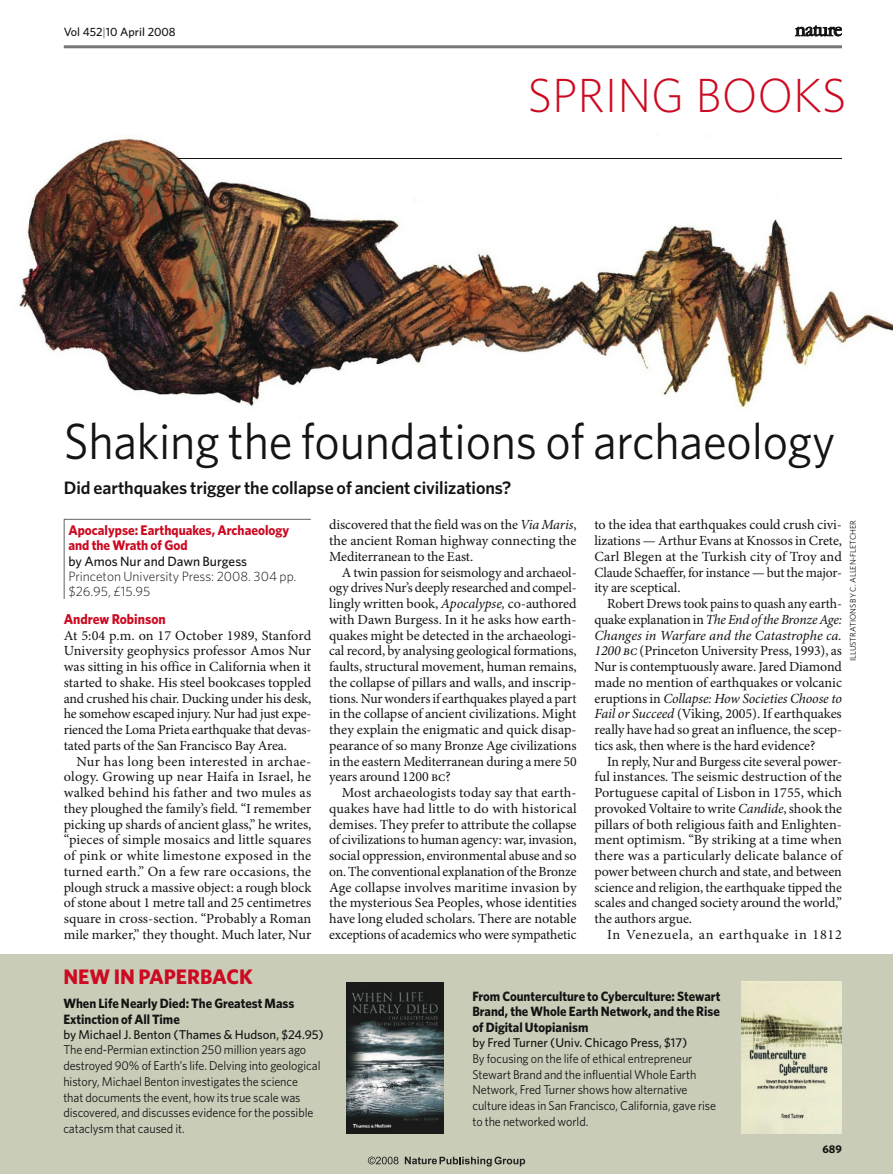
<style>
.page{position:relative;width:893px;height:1174px;background:#fff}
.page>*{position:absolute;margin:0;border:0;box-sizing:border-box;transform-origin:0 0}
.t1{font:51px "Whitney";letter-spacing:-.005em;color:#141414;scale:.95 1}
.t2{font:300 48px "Whitney";color:#cc0a21}
.t3{font:700 21px "Whitney";color:#cc0a21}
.t4{font:600 18px "Whitney";letter-spacing:-.005em;color:#141414}
.t5{font:700 14.25px "Whitney";color:#cc0a21;scale:.95 1}
.t6{font:13.95px/15.8px "Minion Pro";letter-spacing:-.005em;color:#141414;text-align:justify}
.t7{font:700 13.95px/15.8px "Whitney";color:#cc0a21;scale:.95 1}
.t8{font:13.95px "Minion Pro";letter-spacing:.045em;color:#141414}
.t9{font:700 13.5px/15.8px "Whitney";color:#141414;scale:.95 1}
.t10{font:300 13.5px/15px "Whitney";color:#141414}
.t11{font:500 13.5px "Whitney";color:#141414}
.t12{font:12.75px/15.8px "Whitney";letter-spacing:-.005em;color:#141414;scale:.95 1}
.t13{font:500 12.75px "Whitney";color:#141414}
.t14{font:500 12px "Whitney";color:#141414}
.t15{font:700 11.25px "Whitney";color:#141414}
.t16{font:8.25px "Whitney";color:#141414}
.s1{font-weight:300}
.s2{font-style:italic}
</style>
<div class="page">
<img style="left:19px;top:137px;width:874px;height:271px">
<img style="left:177px;top:158px;width:665px;height:1px">
<div style="left:0;top:954px;width:893px;height:220px;background:#c9ccb7"></div>
<hr style="left:64px;top:550px;width:1px;height:49px;background:#626564">
<hr style="left:64px;top:519px;width:247px;height:1px;background:#626564">
<hr style="left:64px;top:519px;width:1px;height:31px;background:#626564">
<img style="left:741px;top:982px;width:101px;height:151px">
<img style="left:346px;top:982px;width:98px;height:151px">
<hr style="left:64px;top:45px;width:778px;height:3px;background:#767978">
<svg style="left:795px;top:26px;width:47px;height:10px"></svg>
<svg style="left:405px;top:1156px;width:120px;height:10px"></svg>
<svg style="left:368px;top:1156px;width:30px;height:8px"></svg>
<p class="t14" style="left:64px;top:27px;width:113px">Vol 452<span class="s1">|</span>10 April 2008</p>
<h2 class="t2" style="left:528px;top:78px;width:320px">SPRING BOOKS</h2>
<h1 class="t1" style="left:64px;top:422px;width:814px">Shaking the foundations of archaeology</h1>
<p class="t4" style="left:64px;top:481px;width:449px">Did earthquakes trigger the collapse of ancient civilizations?</p>
<p class="t7" style="left:68px;top:523px;width:234px">Apocalypse: Earthquakes, Archaeology and the Wrath of God</p>
<p class="t11" style="left:68px;top:556px;width:180px">by Amos Nur and Dawn Burgess</p>
<p class="t10" style="left:68px;top:570px;width:230px">Princeton University Press: 2008. 304 pp. $26.95, £15.95</p>
<p class="t5" style="left:64px;top:613px;width:109px">Andrew Robinson</p>
<p class="t6" style="left:64px;top:628px;width:249px">At 5:04 p.m. on 17 October 1989, Stanford University geophysics professor Amos Nur was sitting in his office in California when it started to shake. His steel bookcases toppled and crushed his chair. Ducking under his desk, he somehow escaped injury. Nur had just expe&shy;rienced the Loma Prieta earthquake that devas&shy;tated parts of the San Francisco Bay Area.</p>
<p class="t6" style="left:64px;top:754px;width:249px;text-indent:13px">Nur has long been interested in archae&shy;ology. Growing up near Haifa in Israel, he walked behind his father and two mules as they ploughed the family’s field. “I remember picking up shards of ancient glass,” he writes, “pieces of simple mosaics and little squares of pink or white limestone exposed in the turned earth.” On a few rare occasions, the plough struck a massive object: a rough block of stone about 1 metre tall and 25 centimetres square in cross-section. “Probably a Roman mile marker,” they thought. Much later, Nur</p>
<p class="t6" style="left:329px;top:518px;width:249px">discovered that the field was on the <span class="s2">Via Maris</span>, the ancient Roman highway connecting the Mediterranean to the East.</p>
<p class="t6" style="left:329px;top:565px;width:249px;text-indent:13px">A twin passion for seismology and archaeol&shy;ogy drives Nur’s deeply researched and compel&shy;lingly written book, <span class="s2">Apocalypse,</span> co-authored with Dawn Burgess. In it he asks how earth&shy;quakes might be detected in the archaeologi&shy;cal record, by analysing geological formations, faults, structural movement, human remains, the collapse of pillars and walls, and inscrip&shy;tions. Nur wonders if earthquakes played a part in the collapse of ancient civilizations. Might they explain the enigmatic and quick disap&shy;pearance of so many Bronze Age civilizations in the eastern Mediterranean during a mere 50 years around 1200 bc?</p>
<p class="t6" style="left:329px;top:786px;width:249px;text-indent:13px">Most archaeologists today say that earth&shy;quakes have had little to do with historical demises. They prefer to attribute the collapse of civilizations to human agency: war, invasion, social oppression, environmental abuse and so on. The conventional explanation of the Bronze Age collapse involves maritime invasion by the mysterious Sea Peoples, whose identities have long eluded scholars. There are notable exceptions of academics who were sympathetic</p>
<p class="t6" style="left:594px;top:518px;width:249px">to the idea that earthquakes could crush civi&shy;lizations — Arthur Evans at Knossos in Crete, Carl Blegen at the Turkish city of Troy and Claude Schaeffer, for instance — but the major&shy;ity are sceptical.</p>
<p class="t6" style="left:594px;top:597px;width:249px;text-indent:13px">Robert Drews took pains to quash any earth&shy;quake explanation in <span class="s2">The End of the Bronze Age:<br>Changes in Warfare and the Catastrophe ca.<br>1200 bc</span> (Princeton University Press, 1993), as Nur is contemptuously aware. Jared Diamond made no mention of earthquakes or volcanic eruptions in <span class="s2">Collapse: How Societies Choose to Fail or Succeed</span> (Viking, 2005). If earthquakes really have had so great an influence, the scep&shy;tics ask, then where is the hard evidence?</p>
<p class="t6" style="left:594px;top:754px;width:249px;text-indent:13px">In reply, Nur and Burgess cite several power&shy;ful instances. The seismic destruction of the Portuguese capital of Lisbon in 1755, which provoked Voltaire to write <span class="s2">Candide</span>, shook the pillars of both religious faith and Enlighten&shy;ment optimism. “By striking at a time when there was a particularly delicate balance of power between church and state, and between science and religion, the earthquake tipped the scales and changed society around the world,” the authors argue.</p>
<p class="t8" style="left:607px;top:929px;width:236px">In Venezuela, an earthquake in 1812</p>
<p class="t16" style="left:850px;top:661px;width:142px;rotate:-90deg">ILLUSTRATIONS BY C. ALLEN-FLETCHER</p>
<h3 class="t3" style="left:63px;top:968px;width:191px">NEW IN PAPERBACK</h3>
<p class="t9" style="left:63px;top:996px;width:245px">When Life Nearly Died: The Greatest Mass<br>Extinction of All Time</p>
<p class="t13" style="left:63px;top:1029px;width:262px">by Michael J. Benton (Thames &amp; Hudson, $24.95)</p>
<p class="t12" style="left:63px;top:1043px;width:272px">The end-Permian extinction 250 million years ago destroyed 90% of Earth’s life. Delving into geological history, Michael Benton investigates the science that documents the event, how its true scale was discovered, and discusses evidence for the possible cataclysm that caused it.</p>
<p class="t9" style="left:472px;top:989px;width:263px;text-align:justify">From Counterculture to Cyberculture: Stewart Brand, the Whole Earth Network, and the Rise of Digital Utopianism</p>
<p class="t13" style="left:472px;top:1037px;width:216px">by Fred Turner (Univ. Chicago Press, $17)</p>
<p class="t12" style="left:472px;top:1051px;width:258px">By focusing on the life of ethical entrepreneur Stewart Brand and the influential Whole Earth Network, Fred Turner shows how alternative culture ideas in San Francisco, California, gave rise to the networked world.</p>
<p class="t15" style="left:822px;top:1144px;width:21px">689</p>
</div>
